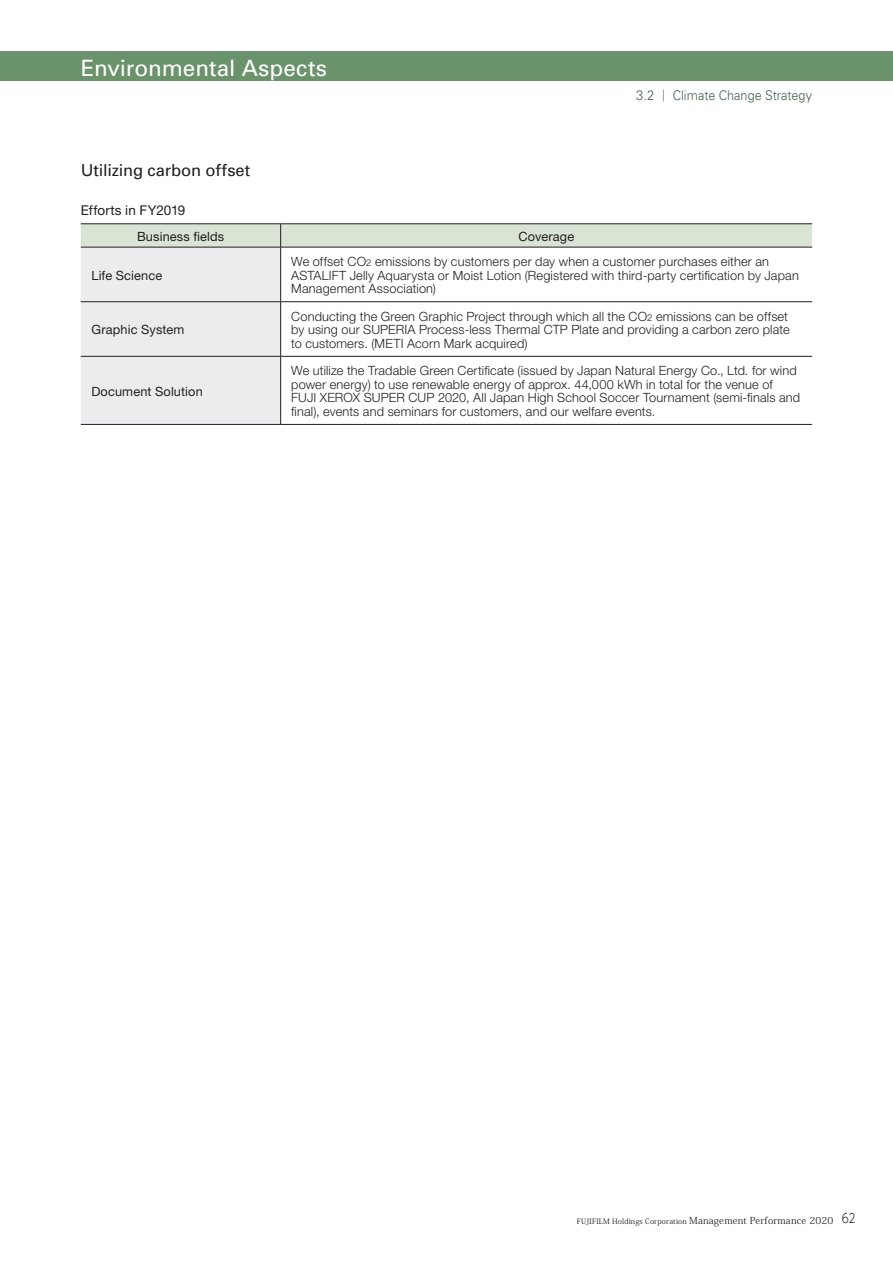
<style>
.page{position:relative;width:893px;height:1263px;background:#fff}
.page>*{position:absolute;margin:0;border:0;box-sizing:border-box;transform-origin:0 0}
.t1{font:22.5px "Univers";color:#fff}
.t2{font:16.5px "Univers";letter-spacing:-.005em;color:#231f20}
.t3{font:13.5px "Helvetica Neue LT Std";letter-spacing:.005em;color:#231f20}
.t4{font:300 13.35px "Univers";color:#426347;scale:.95 1}
.t5{font:300 12.75px/13.5px "Helvetica Neue LT Std";letter-spacing:.015em;color:#231f20}
.t6{font:12.75px "Helvetica Neue LT Std";letter-spacing:.01em;color:#231f20}
.t7{font:7.5px "Koz Min Pro";letter-spacing:.02em;color:#231f20}
.s1{font-size:13.65px}
.s2{font-family:"UD Shin Go Pro";font-size:11.7px}
.s3{font-size:9.6px}
.s4{font-family:"UD Shin Go Pro";font-weight:300;font-size:12.75px}
</style>
<div class="page">
<div style="left:0;top:51px;width:893px;height:30px;background:#6a936c"></div>
<hr style="left:281px;top:424px;width:531px;height:1px;background:#231f20">
<hr style="left:81px;top:424px;width:200px;height:1px;background:#231f20">
<svg style="left:81px;top:224px;width:731px;height:200px"></svg>
<h1 class="t1" style="left:81px;top:55px;width:248px">Environmental Aspects</h1>
<p class="t4" style="left:636px;top:87px;width:187px"><span class="s1">3</span>.<span class="s1">2</span> <span class="s2">｜</span> Climate Change Strategy</p>
<p class="t2" style="left:81px;top:160px;width:171px">Utilizing carbon offset</p>
<p class="t3" style="left:81px;top:202px;width:106px">Efforts in FY2019</p>
<p class="t6" style="left:137px;top:229px;width:89px">Business fields</p>
<p class="t6" style="left:519px;top:229px;width:57px">Coverage</p>
<p class="t6" style="left:91px;top:268px;width:72px">Life Science</p>
<p class="t5" style="left:291px;top:255px;width:509px">We offset CO<span class="s3">2</span> emissions by customers per day when a customer purchases either an<br>ASTALIFT Jelly Aquarysta or Moist Lotion (Registered with third-party certification by Japan<br>Management Association)</p>
<p class="t6" style="left:91px;top:322px;width:95px">Graphic System</p>
<p class="t6" style="left:91px;top:383px;width:113px">Document Solution</p>
<p class="t5" style="left:291px;top:309px;width:500px;text-align:justify">Conducting the Green Graphic Project through which all the CO<span class="s3">2</span> emissions can be offset by using our SUPERIA Process-less Thermal CTP Plate and providing a carbon zero plate to customers. (METI Acorn Mark acquired)</p>
<p class="t5" style="left:291px;top:364px;width:510px">We utilize the Tradable Green Certificate (issued by Japan Natural Energy Co., Ltd. for wind power energy) to use renewable energy of approx. 44,000 kWh in total for the venue of FUJI XEROX SUPER CUP 2020, All Japan High School Soccer Tournament (semi-finals and final), events and seminars for customers, and our welfare events.</p>
<p class="t7" style="left:577px;top:1215px;width:280px">FUJIFILM Holdings Corporation <span class="s3">Management Performance 2020</span> <span class="s4">62</span></p>
</div>
